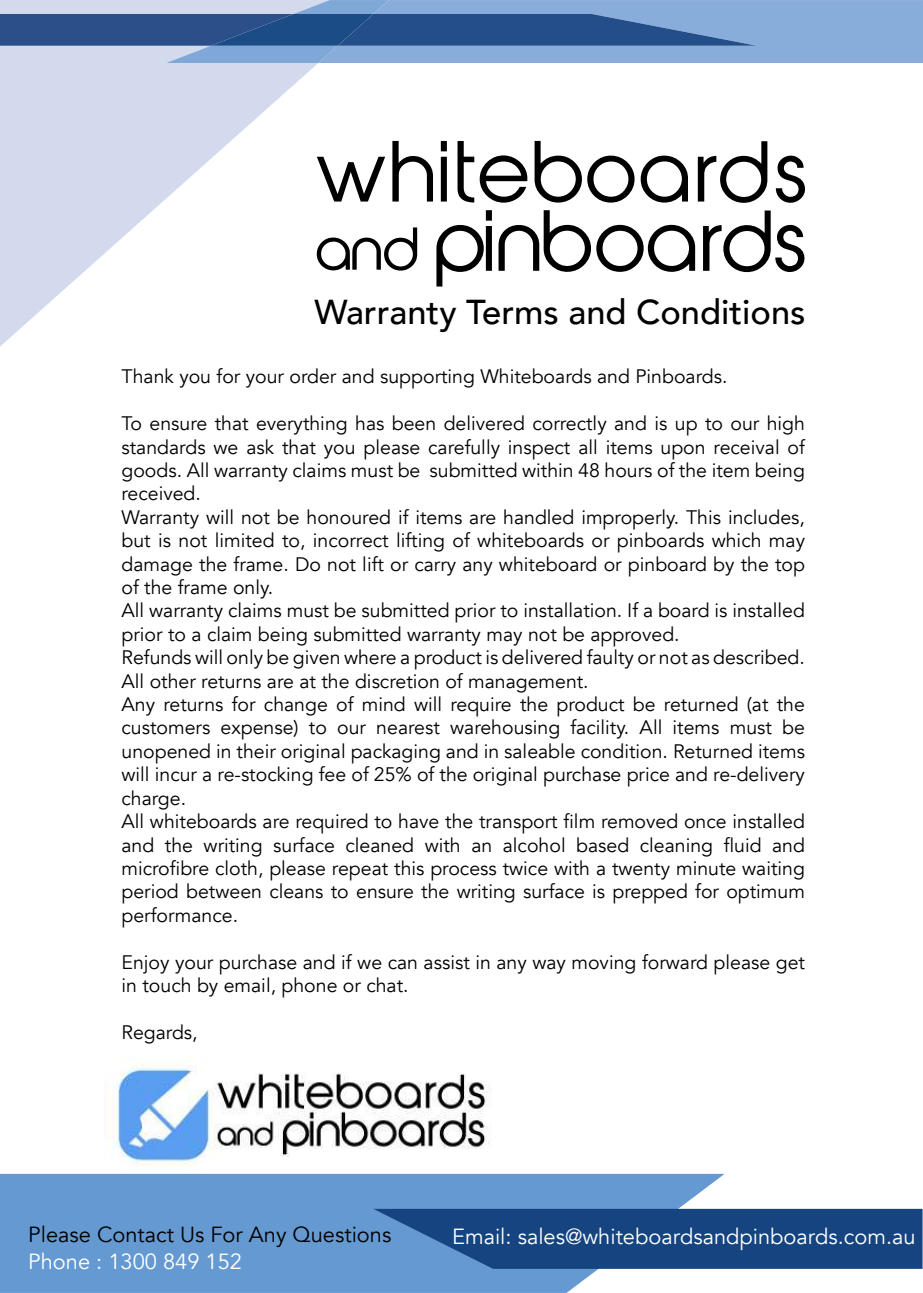
<style>
.page{position:relative;width:923px;height:1293px;background:#fff}
.page>*{position:absolute;margin:0;border:0;box-sizing:border-box;transform-origin:0 0}
.t1{font:500 34.5px "Avenir";color:#000}
.t2{font:21.9px "Avenir";color:#fff}
.t3{font:21.9px "Avenir";color:#000}
.t4{font:19.5px/23.4px "Avenir";color:#000}
</style>
<div class="page">
<svg style="left:0;top:63px;width:324px;height:284px"></svg>
<svg style="left:0;top:0;width:923px;height:63px;background:#6d8fbe"></svg>
<svg style="left:0;top:1174px;width:725px;height:119px;background:#6f9fd3"></svg>
<svg style="left:373px;top:1209px;width:549px;height:60px;background:#1e4d89"></svg>
<img style="left:107px;top:1062px;width:383px;height:107px">
<svg style="left:317px;top:157px;width:68px;height:45px"></svg>
<svg style="left:392px;top:141px;width:41px;height:61px"></svg>
<svg style="left:441px;top:141px;width:6px;height:61px"></svg>
<svg style="left:457px;top:141px;width:17px;height:61px"></svg>
<svg style="left:480px;top:155px;width:47px;height:48px"></svg>
<svg style="left:534px;top:141px;width:101px;height:62px"></svg>
<svg style="left:641px;top:155px;width:47px;height:48px"></svg>
<svg style="left:698px;top:141px;width:69px;height:62px"></svg>
<svg style="left:776px;top:155px;width:29px;height:48px"></svg>
<svg style="left:317px;top:227px;width:100px;height:44px"></svg>
<svg style="left:436px;top:210px;width:56px;height:76px"></svg>
<svg style="left:498px;top:210px;width:197px;height:62px"></svg>
<svg style="left:703px;top:210px;width:102px;height:62px"></svg>
<h1 class="t1" style="left:314px;top:298px;width:493px">Warranty Terms and Conditions</h1>
<p class="t4" style="left:122px;top:367px;width:607px">Thank you for your order and supporting Whiteboards and Pinboards.</p>
<p class="t4" style="left:122px;top:414px;width:685px">To ensure that everything has been delivered correctly and is up to our high standards we ask that you please carefully inspect all items upon receival of goods. All warranty claims must be submitted within 48 hours of the item being received.<br>Warranty will not be honoured if items are handled improperly. This includes, but is not limited to, incorrect lifting of whiteboards or pinboards which may damage the frame. Do not lift or carry any whiteboard or pinboard by the top of the frame only.<br>All warranty claims must be submitted prior to installation. If a board is installed prior to a claim being submitted warranty may not be approved.<br>Refunds will only be given where a product is delivered faulty or not as described.<br>All other returns are at the discretion of management.<br>Any returns for change of mind will require the product be returned (at the customers expense) to our nearest warehousing facility. All items must be unopened in their original packaging and in saleable condition. Returned items will incur a re-stocking fee of 25% of the original purchase price and re-delivery charge.<br>All whiteboards are required to have the transport film removed once installed and the writing surface cleaned with an alcohol based cleaning fluid and microfibre cloth, please repeat this process twice with a twenty minute waiting period between cleans to ensure the writing surface is prepped for optimum performance.</p>
<p class="t4" style="left:122px;top:952px;width:685px">Enjoy your purchase and if we can assist in any way moving forward please get in touch by email, phone or chat.</p>
<p class="t4" style="left:122px;top:1022px;width:78px">Regards,</p>
<p class="t3" style="left:28px;top:1225px;width:365px">Please Contact Us For Any Questions</p>
<p class="t2" style="left:452px;top:1227px;width:465px">Email: sales@whiteboardsandpinboards.com.au</p>
<p class="t2" style="left:28px;top:1252px;width:215px">Phone : 1300 849 152</p>
</div>
